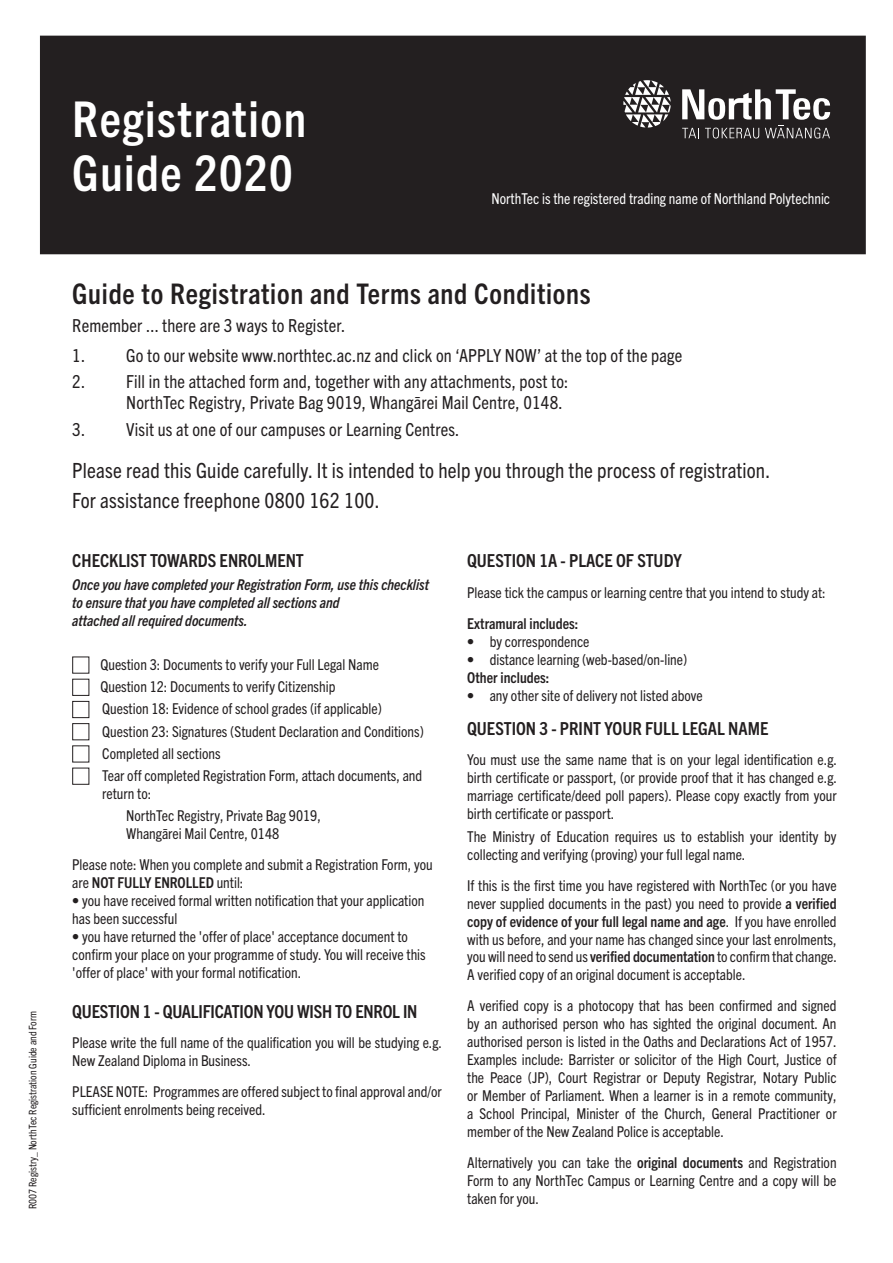
<style>
.page{position:relative;width:893px;height:1263px;background:#fff}
.page>*{position:absolute;margin:0;border:0;box-sizing:border-box;transform-origin:0 0}
.t1{font:700 condensed 49.5px/54px "Trade Gothic Next LT Pro";letter-spacing:.03em;color:#fff}
.t2{font:700 condensed 28.5px "Trade Gothic Next LT Pro";letter-spacing:.025em;color:#231f20}
.t3{font:condensed 21px/30px "Trade Gothic Next LT Pro";letter-spacing:.01em;color:#231f20}
.t4{font:condensed 18px/21.6px "Trade Gothic Next LT Pro";letter-spacing:.01em;color:#231f20}
.t5{font:700 condensed 18px "Trade Gothic Next LT Pro";color:#231f20}
.t6{font:condensed 15px/18px "Trade Gothic Next LT Pro";color:#231f20}
.t7{font:italic 700 condensed 15px/18px "Trade Gothic Next LT Pro";color:#231f20}
.t8{font:700 condensed 15px "Trade Gothic Next LT Pro";color:#231f20}
.t9{font:condensed 15px "Trade Gothic Next LT Pro";color:#fff}
.t10{font:condensed 10.5px "Trade Gothic Next LT Pro";color:#231f20}
.s1{font-weight:400}
.s2{font-weight:800}
.s3{font-weight:700}
</style>
<div class="page">
<div style="left:41px;top:36px;width:824px;height:218px;background:#231f20"></div>
<div style="left:40px;top:36px;width:826px;height:218px;border:1px solid #231f20"></div>
<div style="left:72px;top:679px;width:17px;height:17px;border:1px solid #231f20"></div>
<div style="left:72px;top:701px;width:17px;height:17px;border:1px solid #231f20"></div>
<div style="left:72px;top:723px;width:17px;height:17px;border:1px solid #231f20"></div>
<div style="left:72px;top:768px;width:17px;height:17px;border:1px solid #231f20"></div>
<svg style="left:623px;top:80px;width:48px;height:48px"></svg>
<svg style="left:682px;top:89px;width:148px;height:31px"></svg>
<svg style="left:682px;top:128px;width:17px;height:10px"></svg>
<svg style="left:705px;top:128px;width:54px;height:10px"></svg>
<svg style="left:765px;top:127px;width:65px;height:11px"></svg>
<p class="t10" style="left:26px;top:1209px;width:200px;rotate:-90deg">R007 Registry_ NorthTec Registration Guide and Form</p>
<h1 class="t1" style="left:72px;top:89px;width:235px">Registration<br>Guide 2020</h1>
<p class="t9" style="left:491px;top:188px;width:340px">NorthTec is the registered trading name of Northland Polytechnic</p>
<h2 class="t2" style="left:72px;top:274px;width:520px">Guide to Registration and Terms and Conditions</h2>
<p class="t4" style="left:72px;top:313px;width:275px">Remember ... there are 3 ways to Register.</p>
<p class="t4" style="left:72px;top:343px;width:612px">1. Go to our website www.northtec.ac.nz and click on ‘APPLY NOW’ at the top of the page</p>
<p class="t4" style="left:126px;top:369px;width:444px;text-indent:-54px">2. Fill in the attached form and, together with any attachments, post to:<br>NorthTec Registry, Private Bag 9019, Whangārei Mail Centre, 0148.</p>
<p class="t4" style="left:72px;top:417px;width:389px">3. Visit us at one of our campuses or Learning Centres.</p>
<h3 class="t3" style="left:72px;top:454px;width:699px">Please read this Guide carefully. It is intended to help you through the process of registration.<br>For assistance freephone 0800 162 100.</h3>
<p class="t5" style="left:72px;top:548px;width:233px">CHECKLIST TOWARDS ENROLMENT</p>
<p class="t7" style="left:72px;top:574px;width:358px">Once you have completed your Registration Form, use this checklist to ensure that you have completed all sections and<br>attached all required documents.</p>
<p class="t6" style="left:100px;top:652px;width:325px;line-height:22.2px">Question 3: Documents to verify your Full Legal Name Question 12: Documents to verify Citizenship<br>Question 18: Evidence of school grades (if applicable)<br>Question 23: Signatures (Student Declaration and Conditions)<br>Completed all sections<br>Tear off completed Registration Form, attach documents, and</p>
<p class="t6" style="left:126px;top:782px;width:196px;line-height:22.2px;text-indent:-24px">return to:<br>NorthTec Registry, Private Bag 9019,</p>
<p class="t6" style="left:72px;top:817px;width:362px;line-height:30.8px;text-indent:54px">Whangārei Mail Centre, 0148<br>Please note: When you complete and submit a Registration Form, you</p>
<p class="t8" style="left:72px;top:872px;width:173px"><span class="s1">are</span> NOT FULLY ENROLLED <span class="s1">until:</span></p>
<p class="t6" style="left:72px;top:890px;width:354px"><span class="s2">•</span> you have received formal written notification that your application has been successful</p>
<p class="t6" style="left:72px;top:926px;width:355px"><span class="s2">•</span> you have returned the 'offer of place' acceptance document to confirm your place on your programme of study. You will receive this 'offer of place' with your formal notification.</p>
<p class="t5" style="left:72px;top:999px;width:347px">QUESTION 1 - QUALIFICATION YOU WISH TO ENROL IN</p>
<p class="t6" style="left:72px;top:1033px;width:371px">Please write the full name of the qualification you will be studying e.g.<br>New Zealand Diploma in Business.</p>
<p class="t6" style="left:72px;top:1081px;width:371px">PLEASE NOTE: Programmes are offered subject to final approval and/or sufficient enrolments being received.</p>
<p class="t5" style="left:467px;top:548px;width:216px">QUESTION 1A - PLACE OF STUDY</p>
<p class="t6" style="left:467px;top:583px;width:360px">Please tick the campus or learning centre that you intend to study at:</p>
<p class="t8" style="left:467px;top:613px;width:113px">Extramural includes:</p>
<p class="t6" style="left:467px;top:631px;width:124px">• by correspondence</p>
<p class="t6" style="left:467px;top:649px;width:222px">• distance learning (web-based/on-line)</p>
<p class="t8" style="left:467px;top:667px;width:84px">Other includes:</p>
<p class="t6" style="left:467px;top:685px;width:237px">• any other site of delivery not listed above</p>
<p class="t5" style="left:467px;top:716px;width:303px">QUESTION 3 - PRINT YOUR FULL LEGAL NAME</p>
<p class="t6" style="left:467px;top:749px;width:371px;text-align:justify">You must use the same name that is on your legal identification e.g. birth certificate or passport, (or provide proof that it has changed e.g. marriage certificate/deed poll papers). Please copy exactly from your birth certificate or passport.</p>
<p class="t6" style="left:467px;top:826px;width:371px">The Ministry of Education requires us to establish your identity by collecting and verifying (proving) your full legal name.</p>
<p class="t6" style="left:467px;top:875px;width:371px;text-align:justify">If this is the first time you have registered with NorthTec (or you have never supplied documents in the past) you need to provide <span class="s3">a verified copy of evidence of your full legal name and age</span>. If you have enrolled with us before, and your name has changed since your last enrolments, you will need to send us <span class="s3">verified documentation</span> to confirm that change.<br>A verified copy of an original document is acceptable.</p>
<p class="t6" style="left:467px;top:996px;width:371px;text-align:justify">A verified copy is a photocopy that has been confirmed and signed by an authorised person who has sighted the original document. An authorised person is listed in the Oaths and Declarations Act of 1957.<br>Examples include: Barrister or solicitor of the High Court, Justice of the Peace (JP), Court Registrar or Deputy Registrar, Notary Public or Member of Parliament. When a learner is in a remote community, a School Principal, Minister of the Church, General Practitioner or member of the New Zealand Police is acceptable.</p>
<p class="t6" style="left:467px;top:1152px;width:371px;text-align:justify">Alternatively you can take the <span class="s3">original documents</span> and Registration Form to any NorthTec Campus or Learning Centre and a copy will be taken for you.</p>
</div>
